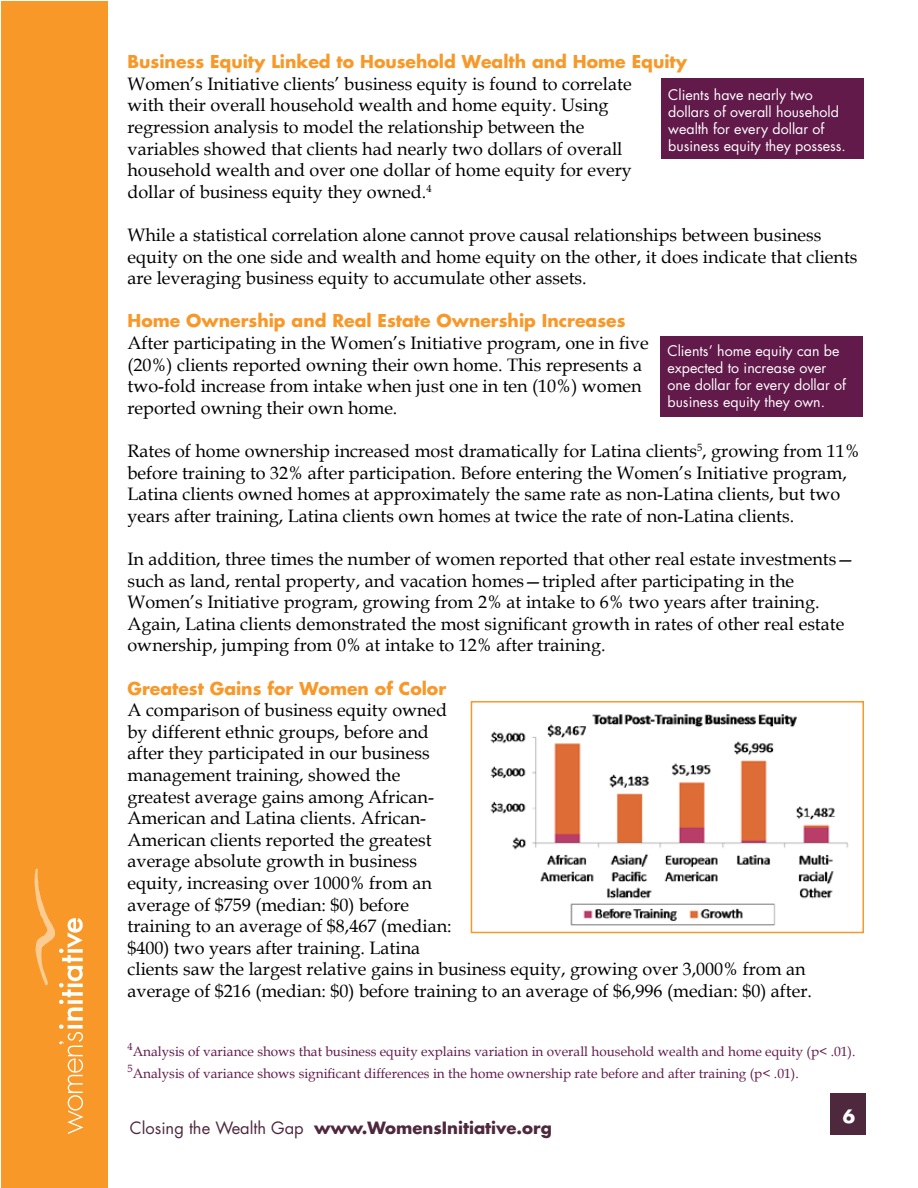
<style>
.page{position:relative;width:918px;height:1188px;background:#fff}
.page>*{position:absolute;margin:0;border:0;box-sizing:border-box;transform-origin:0 0}
.t1{font:18px/21.6px "Book Antiqua";color:#000}
.t2{font:700 17.25px "Futura Std";color:#f89828}
.t3{font:700 16.5px "Futura Std";color:#4e293e}
.t4{font:14.25px/17.1px "Futura Std";color:#fff}
.t5{font:13.5px/21.6px "Book Antiqua";color:#621a4b}
.s1{font-weight:400}
</style>
<div class="page">
<div style="left:830px;top:1093px;width:36px;height:42px;background:#4e293e"></div>
<div style="left:2px;top:1px;width:106px;height:1187px;background:#f89828"></div>
<svg style="left:34px;top:868px;width:50px;height:266px"></svg>
<div style="left:661px;top:336px;width:202px;height:81px;background:#621a4b"></div>
<img style="left:490px;top:714px;width:359px;height:212px">
<div style="left:471px;top:701px;width:393px;height:232px;border:2px solid #f89828"></div>
<div style="left:662px;top:78px;width:202px;height:81px;background:#621a4b"></div>
<p class="t2" style="left:127px;top:50px;width:561px">Business Equity Linked to Household Wealth and Home Equity</p>
<p class="t1" style="left:127px;top:73px;width:506px">Women’s Initiative clients’ business equity is found to correlate with their overall household wealth and home equity. Using regression analysis to model the relationship between the variables showed that clients had nearly two dollars of overall household wealth and over one dollar of home equity for every dollar of business equity they owned.<sup>4</sup></p>
<p class="t1" style="left:127px;top:224px;width:732px">While a statistical correlation alone cannot prove causal relationships between business equity on the one side and wealth and home equity on the other, it does indicate that clients are leveraging business equity to accumulate other assets.</p>
<p class="t2" style="left:127px;top:309px;width:500px">Home Ownership and Real Estate Ownership Increases</p>
<p class="t1" style="left:127px;top:332px;width:523px">After participating in the Women’s Initiative program, one in five (20%) clients reported owning their own home. This represents a two-fold increase from intake when just one in ten (10%) women reported owning their own home.</p>
<p class="t1" style="left:127px;top:440px;width:734px">Rates of home ownership increased most dramatically for Latina clients<sup>5</sup>, growing from 11% before training to 32% after participation. Before entering the Women’s Initiative program, Latina clients owned homes at approximately the same rate as non-Latina clients, but two years after training, Latina clients own homes at twice the rate of non-Latina clients.</p>
<p class="t1" style="left:127px;top:548px;width:728px">In addition, three times the number of women reported that other real estate investments— such as land, rental property, and vacation homes—tripled after participating in the Women’s Initiative program, growing from 2% at intake to 6% two years after training.<br>Again, Latina clients demonstrated the most significant growth in rates of other real estate ownership, jumping from 0% at intake to 12% after training.</p>
<p class="t2" style="left:127px;top:677px;width:320px">Greatest Gains for Women of Color</p>
<p class="t1" style="left:127px;top:699px;width:686px">A comparison of business equity owned<br>by different ethnic groups, before and<br>after they participated in our business<br>management training, showed the<br>greatest average gains among African-<br>American and Latina clients. African-<br>American clients reported the greatest<br>average absolute growth in business<br>equity, increasing over 1000% from an<br>average of $759 (median: $0) before<br>training to an average of $8,467 (median:<br>$400) two years after training. Latina<br>clients saw the largest relative gains in business equity, growing over 3,000% from an average of $216 (median: $0) before training to an average of $6,996 (median: $0) after.</p>
<p class="t4" style="left:668px;top:86px;width:179px">Clients have nearly two dollars of overall household wealth for every dollar of business equity they possess.</p>
<p class="t4" style="left:667px;top:342px;width:180px">Clients’ home equity can be expected to increase over one dollar for every dollar of business equity they own.</p>
<p class="t5" style="left:127px;top:1041px;width:729px"><sup>4</sup>Analysis of variance shows that business equity explains variation in overall household wealth and home equity (p&lt; .01).<br><sup>5</sup>Analysis of variance shows significant differences in the home ownership rate before and after training (p&lt; .01).</p>
<p class="t3" style="left:130px;top:1116px;width:424px"><span class="s1">Closing the Wealth Gap</span> www.WomensInitiative.org</p>
</div>
